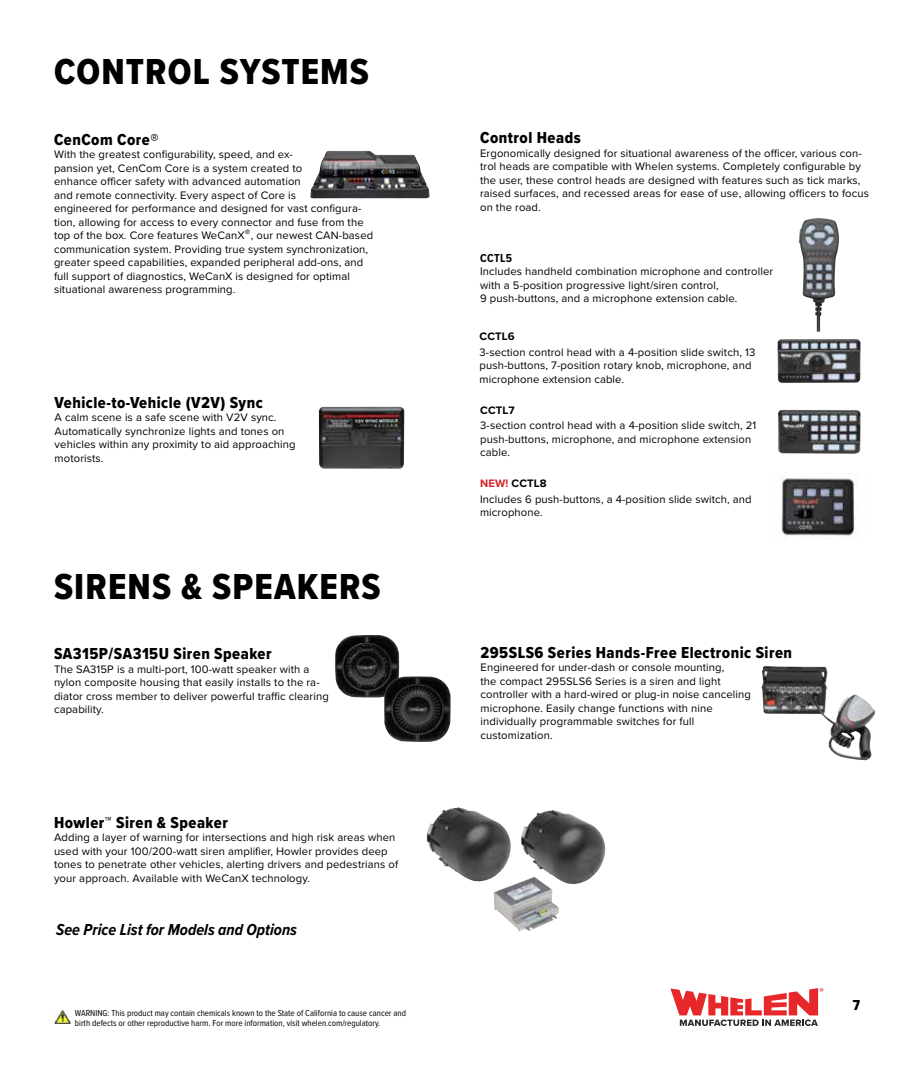
<style>
.page{position:relative;width:918px;height:1080px;background:#fff}
.page>*{position:absolute;margin:0;border:0;box-sizing:border-box;transform-origin:0 0}
.t1{font:37.5px "Proxima Nova Cond Extrabld";letter-spacing:.03em;color:#000}
.t2{font:16.5px "Proxima Nova Cond Extrabld";letter-spacing:.03em;color:#000}
.t3{font:italic 700 16.5px "Proxima Nova Cond";color:#000}
.t4{font:15px "Proxima Nova Cond Extrabld";color:#000}
.t5{font:700 12px "Proxima Nova Cond";letter-spacing:.03em;color:#000}
.t6{font:11.25px/13.5px "Proxima Nova";letter-spacing:.01em;color:#000}
.t7{font:700 11.25px "Proxima Nova";letter-spacing:.01em;color:#000}
.t8{font:9px/10.5px "Proxima Nova Cond";color:#000}
.s1{font-weight:700;color:#d3242a}
.s2{font-weight:700}
</style>
<div class="page">
<img style="left:310px;top:151px;width:120px;height:48px">
<img style="left:762px;top:666px;width:113px;height:94px">
<img style="left:427px;top:807px;width:84px;height:75px">
<img style="left:521px;top:810px;width:84px;height:74px">
<img style="left:494px;top:877px;width:65px;height:55px">
<img style="left:335px;top:635px;width:64px;height:63px">
<img style="left:384px;top:676px;width:67px;height:66px">
<img style="left:778px;top:339px;width:83px;height:44px">
<img style="left:778px;top:410px;width:83px;height:44px">
<img style="left:319px;top:407px;width:85px;height:62px">
<img style="left:799px;top:218px;width:40px;height:114px">
<img style="left:781px;top:477px;width:76px;height:59px">
<img style="left:54px;top:1011px;width:16px;height:13px">
<svg style="left:670px;top:988px;width:154px;height:38px"></svg>
<h1 class="t1" style="left:54px;top:44px;width:317px">CONTROL SYSTEMS</h1>
<h2 class="t2" style="left:54px;top:127px;width:106px">CenCom Core®</h2>
<p class="t6" style="left:54px;top:147px;width:321px">With the greatest configurability, speed, and ex-<br>pansion yet, CenCom Core is a system created to<br>enhance officer safety with advanced automation<br>and remote connectivity. Every aspect of Core is<br>engineered for performance and designed for vast configura&shy;tion, allowing for access to every connector and fuse from the top of the box. Core features WeCanX<sup>®</sup>, our newest CAN-based communication system. Providing true system synchronization, greater speed capabilities, expanded peripheral add-ons, and full support of diagnostics, WeCanX is designed for optimal situational awareness programming.</p>
<h2 class="t2" style="left:55px;top:390px;width:210px">Vehicle-to-Vehicle (V2V) Sync</h2>
<p class="t6" style="left:55px;top:410px;width:242px">A calm scene is a safe scene with V2V sync.<br>Automatically synchronize lights and tones on vehicles within any proximity to aid approaching motorists.</p>
<h1 class="t1" style="left:54px;top:559px;width:328px">SIRENS &amp; SPEAKERS</h1>
<h2 class="t2" style="left:54px;top:642px;width:219px">SA315P/SA315U Siren Speaker</h2>
<p class="t6" style="left:54px;top:662px;width:276px">The SA315P is a multi-port, 100-watt speaker with a nylon composite housing that easily installs to the ra&shy;diator cross member to deliver powerful traffic clearing capability.</p>
<h2 class="t2" style="left:54px;top:810px;width:175px">Howler™ Siren &amp; Speaker</h2>
<p class="t6" style="left:54px;top:830px;width:346px">Adding a layer of warning for intersections and high risk areas when used with your 100/200-watt siren amplifier, Howler provides deep tones to penetrate other vehicles, alerting drivers and pedestrians of your approach. Available with WeCanX technology.</p>
<h2 class="t3" style="left:56px;top:917px;width:242px">See Price List for Models and Options</h2>
<p class="t8" style="left:75px;top:1007px;width:333px">WARNING: This product may contain chemicals known to the State of California to cause cancer and birth defects or other reproductive harm. For more information, visit whelen.com/regulatory.</p>
<h2 class="t2" style="left:480px;top:126px;width:102px">Control Heads</h2>
<p class="t6" style="left:480px;top:146px;width:390px">Ergonomically designed for situational awareness of the officer, various con&shy;trol heads are compatible with Whelen systems. Completely configurable by the user, these control heads are designed with features such as tick marks, raised surfaces, and recessed areas for ease of use, allowing officers to focus on the road.</p>
<p class="t5" style="left:480px;top:249px;width:34px">CCTL5</p>
<p class="t6" style="left:480px;top:264px;width:295px">Includes handheld combination microphone and controller with a 5-position progressive light/siren control,<br>9 push-buttons, and a microphone extension cable.</p>
<p class="t7" style="left:480px;top:328px;width:37px">CCTL6</p>
<p class="t6" style="left:480px;top:345px;width:277px">3-section control head with a 4-position slide switch, 13 push-buttons, 7-position rotary knob, microphone, and microphone extension cable.</p>
<p class="t7" style="left:480px;top:401px;width:36px">CCTL7</p>
<p class="t6" style="left:480px;top:418px;width:278px">3-section control head with a 4-position slide switch, 21 push-buttons, microphone, and microphone extension cable.</p>
<p class="t6" style="left:480px;top:475px;width:273px;line-height:15.8px"><span class="s1">NEW!</span> <span class="s2">CCTL8<br></span>Includes 6 push-buttons, a 4-position slide switch, and</p>
<p class="t6" style="left:480px;top:505px;width:64px">microphone.</p>
<h2 class="t2" style="left:481px;top:640px;width:313px">295SLS6 Series Hands-Free Electronic Siren</h2>
<p class="t6" style="left:481px;top:660px;width:272px">Engineered for under-dash or console mounting,<br>the compact 295SLS6 Series is a siren and light controller with a hard-wired or plug-in noise canceling microphone. Easily change functions with nine individually programmable switches for full customization.</p>
<h3 class="t4" style="left:853px;top:994px;width:9px">7</h3>
</div>
